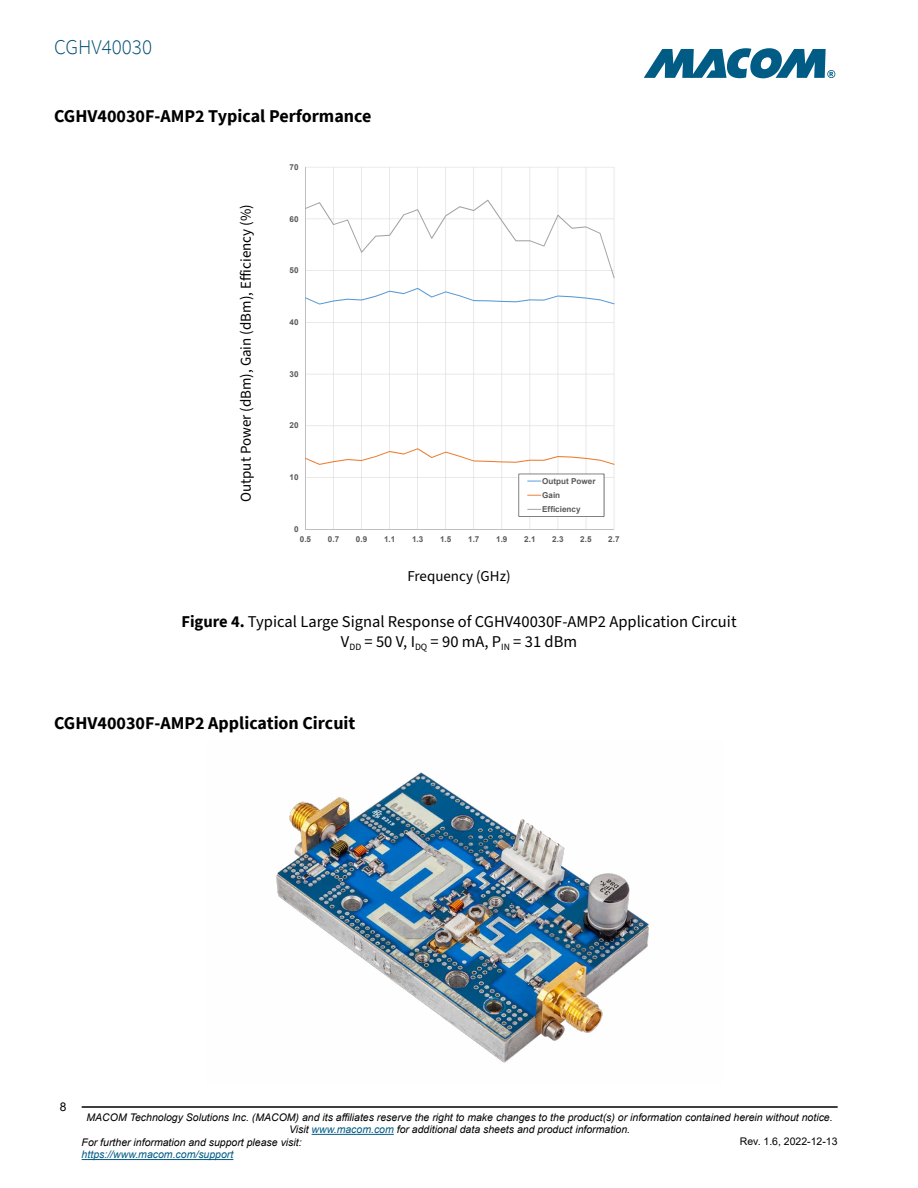
<style>
.page{position:relative;width:918px;height:1188px;background:#fff}
.page>*{position:absolute;margin:0;border:0;box-sizing:border-box;transform-origin:0 0}
.t1{font:300 21px "Source Sans Pro";color:#004f72}
.t2{font:700 18px "Source Sans Pro";color:#000}
.t3{font:16.5px/19.8px "Source Sans Pro";color:#000;text-align:center}
.t4{font:15px "Source Sans Pro";color:#000}
.t5{font:12px "Arial";color:#000}
.t6{font:italic 10.5px "Arial";color:#000}
.t7{font:italic 10.5px "Arial";color:#005a84}
.t8{font:10.5px "Arial";color:#000}
.t9{font:700 8.1px/14.1px "Arial";color:#595959}
.s1{font-weight:700}
.s2{color:#005a84}
</style>
<div class="page">
<svg style="left:644px;top:48px;width:191px;height:30px"></svg>
<hr style="left:82px;top:1106px;width:756px;height:2px;background:#000">
<hr style="left:312px;top:1134px;width:82px;height:1px;background:#005a84">
<hr style="left:82px;top:1159px;width:151px;height:1px;background:#005a84">
<svg style="left:305px;top:167px;width:310px;height:363px"></svg>
<img style="left:276px;top:772px;width:373px;height:291px">
<h1 class="t1" style="left:54px;top:34px;width:100px">CGHV40030</h1>
<h2 class="t2" style="left:54px;top:103px;width:319px">CGHV40030F-AMP2 Typical Performance</h2>
<h3 class="t4" style="left:236px;top:502px;width:299px;rotate:-90deg">Output Power (dBm), Gain (dBm), Efficiency (%)</h3>
<p class="t9" style="left:289px;top:160px;width:11px">70</p>
<p class="t9" style="left:289px;top:212px;width:11px">60</p>
<p class="t9" style="left:289px;top:263px;width:11px">50</p>
<p class="t9" style="left:289px;top:315px;width:11px">40</p>
<p class="t9" style="left:289px;top:367px;width:11px">30</p>
<p class="t9" style="left:289px;top:419px;width:11px">20</p>
<p class="t9" style="left:289px;top:470px;width:11px">10</p>
<p class="t9" style="left:294px;top:522px;width:6px">0</p>
<p class="t9" style="left:542px;top:474px;width:55px">Output Power<br>Gain<br>Efficiency</p>
<p class="t9" style="left:300px;top:532px;width:13px">0.5</p>
<p class="t9" style="left:328px;top:532px;width:13px">0.7</p>
<p class="t9" style="left:356px;top:532px;width:13px">0.9</p>
<p class="t9" style="left:384px;top:532px;width:13px">1.1</p>
<p class="t9" style="left:412px;top:532px;width:13px">1.3</p>
<p class="t9" style="left:440px;top:532px;width:13px">1.5</p>
<p class="t9" style="left:468px;top:532px;width:13px">1.7</p>
<p class="t9" style="left:496px;top:532px;width:13px">1.9</p>
<p class="t9" style="left:524px;top:532px;width:13px">2.1</p>
<p class="t9" style="left:552px;top:532px;width:13px">2.3</p>
<p class="t9" style="left:580px;top:532px;width:13px">2.5</p>
<p class="t9" style="left:608px;top:532px;width:13px">2.7</p>
<h3 class="t4" style="left:407px;top:566px;width:105px">Frequency (GHz)</h3>
<h3 class="t3" style="left:181px;top:613px;width:557px"><span class="s1">Figure 4.</span> Typical Large Signal Response of CGHV40030F-AMP2 Application Circuit<br>V<sub>DD</sub> = 50 V, I<sub>DQ</sub> = 90 mA, P<sub>IN</sub> = 31 dBm</h3>
<h2 class="t2" style="left:54px;top:711px;width:303px">CGHV40030F-AMP2 Application Circuit</h2>
<p class="t5" style="left:60px;top:1099px;width:8px">8</p>
<p class="t6" style="left:87px;top:1110px;width:748px">MACOM Technology Solutions Inc. (MACOM) and its affiliates reserve the right to make changes to the product(s) or information contained herein without notice.</p>
<p class="t6" style="left:289px;top:1123px;width:343px">Visit <span class="s2">www.macom.com</span> for additional data sheets and product information.</p>
<p class="t6" style="left:82px;top:1135px;width:222px">For further information and support please visit:</p>
<p class="t7" style="left:82px;top:1148px;width:153px">https://www.macom.com/support</p>
<p class="t8" style="left:740px;top:1134px;width:99px">Rev. 1.6, 2022-12-13</p>
</div>
